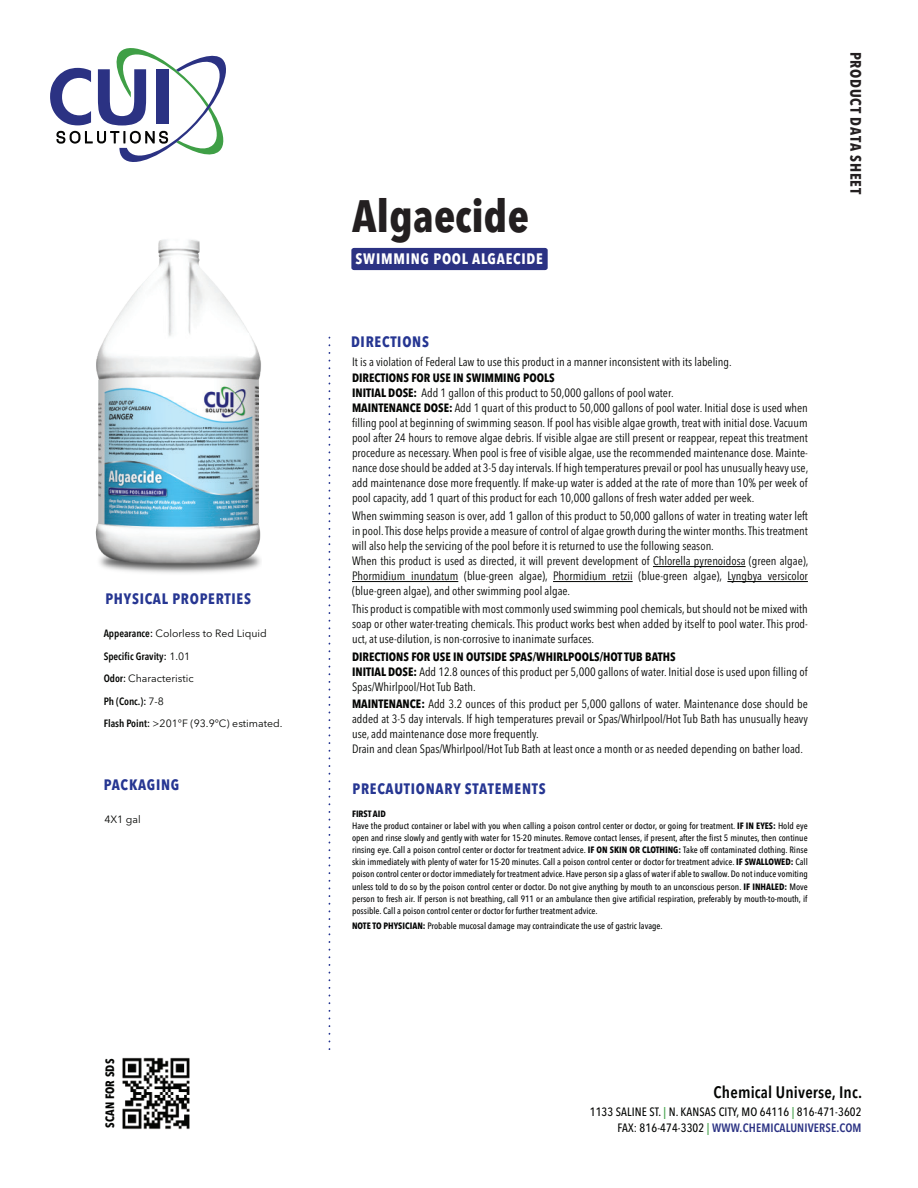
<style>
.page{position:relative;width:918px;height:1188px;background:#fff}
.page>*{position:absolute;margin:0;border:0;box-sizing:border-box;transform-origin:0 0}
.t1{font:700 condensed 45px "Avenir Next LT Pro";color:#231f20}
.t2{font:600 condensed 16.5px "Avenir Next LT Pro";letter-spacing:.01em;color:#040503}
.t3{font:700 condensed 15px "Avenir Next LT Pro";letter-spacing:.05em;color:#263692}
.t4{font:700 condensed 15px "Avenir Next LT Pro";letter-spacing:.05em;color:#fff}
.t5{font:700 condensed 15px "Avenir Next LT Pro";letter-spacing:.05em;color:#231f20}
.t6{font:condensed 12px/15px "Avenir Next LT Pro";color:#040503}
.t7{font:500 condensed 12px/16.5px "Avenir Next LT Pro";letter-spacing:.01em;color:#040503;text-align:right}
.t8{font:700 condensed 12px "Avenir Next LT Pro";letter-spacing:.01em;color:#040503}
.t9{font:10.5px/22.5px "Avenir Next LT Pro";color:#040503}
.t10{font:500 condensed 9.15px/12.1px "Avenir Next LT Pro";color:#050606;text-align:justify}
.t11{font:700 9.15px "Avenir Next Condensed";color:#050606}
.s1{font-weight:600;font-stretch:condensed}
.s2{font-weight:700}
.s3{color:#3f9f46}
.s4{font-weight:600;color:#2b3283}
</style>
<div class="page">
<img style="left:122px;top:1057px;width:68px;height:73px">
<div style="left:351px;top:248px;width:197px;height:22px;background:#2b3283;border-radius:3px"></div>
<hr style="left:653px;top:566px;width:93px;height:1px;background:#040503">
<hr style="left:352px;top:581px;width:106px;height:1px;background:#040503">
<hr style="left:553px;top:581px;width:80px;height:1px;background:#040503">
<hr style="left:727px;top:581px;width:81px;height:1px;background:#040503">
<svg style="left:50px;top:48px;width:176px;height:114px"></svg>
<svg style="left:329px;top:336px;width:1px;height:713px"></svg>
<img style="left:95px;top:239px;width:166px;height:334px">
<p class="t3" style="left:105px;top:589px;width:147px">PHYSICAL PROPERTIES</p>
<p class="t9" style="left:104px;top:622px;width:180px"><span class="s1">Appearance:</span> Colorless to Red Liquid<br><span class="s1">Specific Gravity:</span> 1.01<br><span class="s1">Odor:</span> Characteristic<br><span class="s1">Ph (Conc.):</span> 7-8<br><span class="s1">Flash Point:</span> &gt;201°F (93.9°C) estimated.</p>
<p class="t3" style="left:104px;top:775px;width:77px">PACKAGING</p>
<p class="t9" style="left:104px;top:808px;width:38px">4X1 gal</p>
<p class="t8" style="left:103px;top:1128px;width:70px;rotate:-90deg">SCAN FOR SDS</p>
<h1 class="t1" style="left:352px;top:188px;width:178px">Algaecide</h1>
<p class="t4" style="left:356px;top:250px;width:189px">SWIMMING POOL ALGAECIDE</p>
<p class="t3" style="left:351px;top:332px;width:79px">DIRECTIONS</p>
<p class="t6" style="left:352px;top:354px;width:381px">It is a violation of Federal Law to use this product in a manner inconsistent with its labeling.</p>
<p class="t6" style="left:352px;top:371px;width:458px"><span class="s2">DIRECTIONS FOR USE IN SWIMMING POOLS<br>INITIAL DOSE:</span> Add 1 gallon of this product to 50,000 gallons of pool water.<br><span class="s2">MAINTENANCE DOSE:</span> Add 1 quart of this product to 50,000 gallons of pool water. Initial dose is used when filling pool at beginning of swimming season. If pool has visible algae growth, treat with initial dose. Vacuum pool after 24 hours to remove algae debris. If visible algae are still present or reappear, repeat this treatment procedure as necessary. When pool is free of visible algae, use the recommended maintenance dose. Mainte&shy;nance dose should be added at 3-5 day intervals. If high temperatures prevail or pool has unusually heavy use, add maintenance dose more frequently. If make-up water is added at the rate of more than 10% per week of pool capacity, add 1 quart of this product for each 10,000 gallons of fresh water added per week.</p>
<p class="t6" style="left:352px;top:509px;width:458px">When swimming season is over, add 1 gallon of this product to 50,000 gallons of water in treating water left in pool. This dose helps provide a measure of control of algae growth during the winter months. This treatment will also help the servicing of the pool before it is returned to use the following season.<br>When this product is used as directed, it will prevent development of Chlorella pyrenoidosa (green algae), Phormidium inundatum (blue-green algae), Phormidium retzii (blue-green algae), Lyngbya versicolor (blue-green algae), and other swimming pool algae.</p>
<p class="t6" style="left:352px;top:602px;width:457px;text-align:justify">This product is compatible with most commonly used swimming pool chemicals, but should not be mixed with soap or other water-treating chemicals. This product works best when added by itself to pool water. This prod&shy;uct, at use-dilution, is non-corrosive to inanimate surfaces.</p>
<p class="t6" style="left:352px;top:650px;width:457px"><span class="s2">DIRECTIONS FOR USE IN OUTSIDE SPAS/WHIRLPOOLS/HOT TUB BATHS<br>INITIAL DOSE:</span> Add 12.8 ounces of this product per 5,000 gallons of water. Initial dose is used upon filling of<br>Spas/Whirlpool/Hot Tub Bath.</p>
<p class="t6" style="left:352px;top:696px;width:457px"><span class="s2">MAINTENANCE:</span> Add 3.2 ounces of this product per 5,000 gallons of water. Maintenance dose should be added at 3-5 day intervals. If high temperatures prevail or Spas/Whirlpool/Hot Tub Bath has unusually heavy use, add maintenance dose more frequently.<br>Drain and clean Spas/Whirlpool/Hot Tub Bath at least once a month or as needed depending on bather load.</p>
<p class="t3" style="left:353px;top:780px;width:195px">PRECAUTIONARY STATEMENTS</p>
<p class="t11" style="left:352px;top:808px;width:35px">FIRST AID</p>
<p class="t10" style="left:352px;top:819px;width:457px">Have the product container or label with you when calling a poison control center or doctor, or going for treatment. <span class="s2">IF IN EYES:</span> Hold eye open and rinse slowly and gently with water for 15-20 minutes. Remove contact lenses, if present, after the first 5 minutes, then continue rinsing eye. Call a poison control center or doctor for treatment advice. <span class="s2">IF ON SKIN OR CLOTHING:</span> Take off contaminated clothing. Rinse skin immediately with plenty of water for 15-20 minutes. Call a poison control center or doctor for treatment advice. <span class="s2">IF SWALLOWED:</span> Call poison control center or doctor immediately for treatment advice. Have person sip a glass of water if able to swallow. Do not induce vomiting unless told to do so by the poison control center or doctor. Do not give anything by mouth to an unconscious person. <span class="s2">IF INHALED:</span> Move person to fresh air. If person is not breathing, call 911 or an ambulance then give artificial respiration, preferably by mouth-to-mouth, if possible. Call a poison control center or doctor for further treatment advice.</p>
<p class="t10" style="left:352px;top:920px;width:312px"><span class="s2">NOTE TO PHYSICIAN:</span> Probable mucosal damage may contraindicate the use of gastric lavage.</p>
<p class="t5" style="left:865px;top:52px;width:144px;rotate:90deg">PRODUCT DATA SHEET</p>
<h2 class="t2" style="left:714px;top:1082px;width:150px">Chemical Universe, Inc.</h2>
<p class="t7" style="left:590px;top:1103px;width:273px">1133 SALINE ST. <span class="s3">|</span> N. KANSAS CITY, MO 64116 <span class="s3">|</span> 816-471-3602<br>FAX: 816-474-3302 <span class="s3">|</span> <span class="s4">WWW.CHEMICALUNIVERSE.COM</span></p>
</div>
